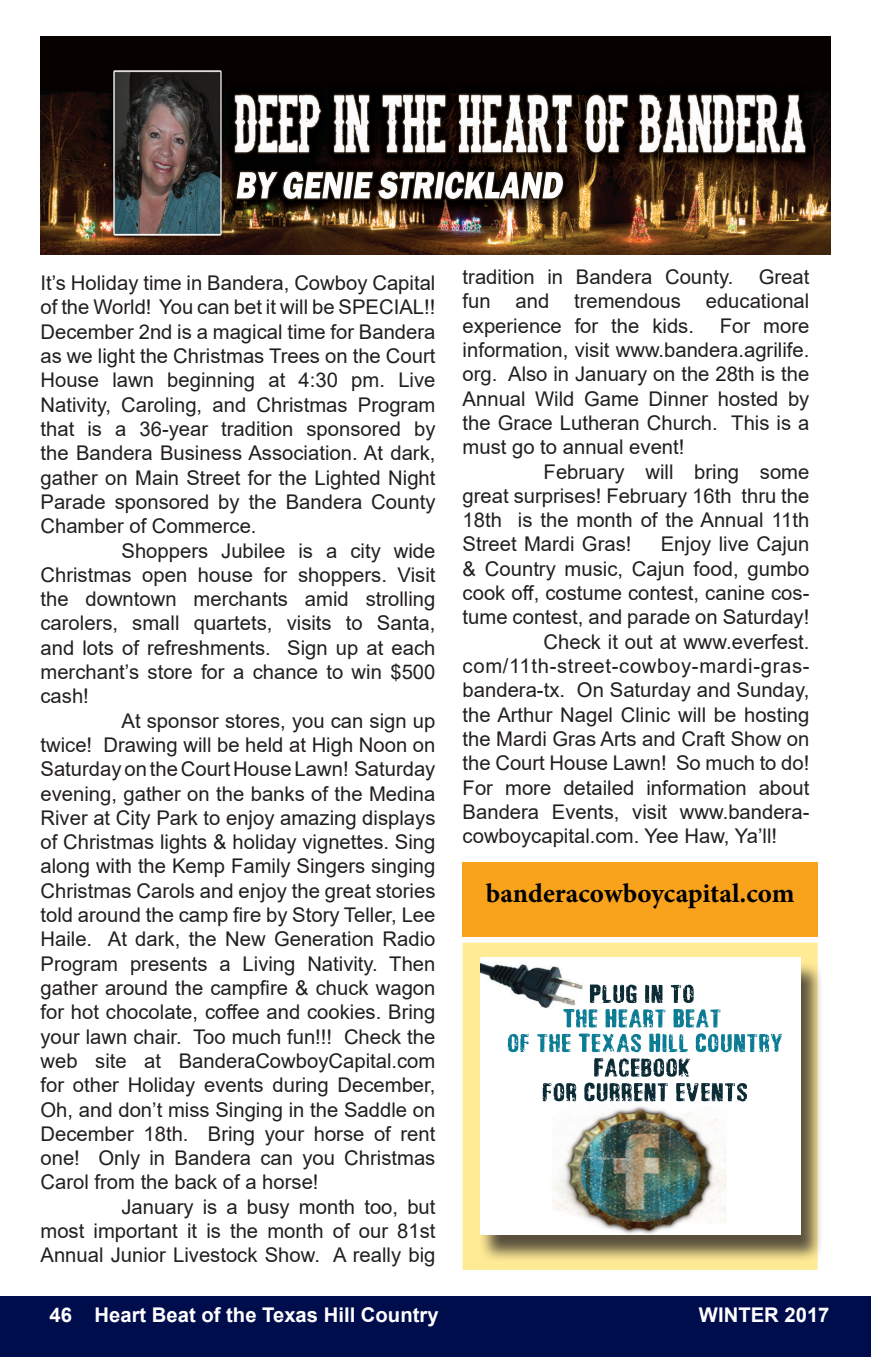
<style>
.page{position:relative;width:871px;height:1357px;background:#fff}
.page>*{position:absolute;margin:0;border:0;box-sizing:border-box;transform-origin:0 0}
.t1{font:700 27px "Minion Pro";color:#000}
.t2{font:20.25px/24.3px "Arial";color:#231f20;text-align:justify}
.t3{font:700 20.25px "Arial";color:#fff}
.t4{font:20.25px "Arial";letter-spacing:.035em;color:#231f20}
</style>
<div class="page">
<hr style="left:870px;top:1296px;width:1px;height:61px;background:#000d4d">
<div style="left:0;top:1296px;width:870px;height:61px;background:#000d4d"></div>
<div style="left:463px;top:862px;width:354px;height:75px;background:#f9a21c"></div>
<img style="left:40px;top:36px;width:790px;height:219px">
<img style="left:380px;top:170px;width:164px;height:30px">
<img style="left:283px;top:172px;width:280px;height:27px">
<div style="left:463px;top:942px;width:354px;height:328px;background:#ffea95"></div>
<div style="left:479px;top:961px;width:344px;height:302px;background:#231f20;opacity:.75"></div>
<img style="left:480px;top:957px;width:320px;height:277px">
<img style="left:590px;top:984px;width:41px;height:19px">
<img style="left:605px;top:1009px;width:11px;height:18px">
<img style="left:696px;top:1034px;width:10px;height:18px">
<img style="left:594px;top:1058px;width:9px;height:18px">
<img style="left:584px;top:1083px;width:10px;height:18px">
<p class="t2" style="left:40px;top:271px;width:396px">It’s Holiday time in Bandera, Cowboy Capital of the World! You can bet it will be SPECIAL!!</p>
<p class="t2" style="left:40px;top:319px;width:396px">December 2nd is a magical time for Bandera as we light the Christmas Trees on the Court House lawn beginning at 4:30 pm. Live Nativity, Caroling, and Christmas Program that is a 36-year tradition sponsored by the Bandera Business Association. At dark, gather on Main Street for the Lighted Night Parade sponsored by the Bandera County Chamber of Commerce.</p>
<p class="t2" style="left:40px;top:538px;width:396px;text-indent:81px">Shoppers Jubilee is a city wide Christmas open house for shoppers. Visit the downtown merchants amid strolling carolers, small quartets, visits to Santa, and lots of refreshments. Sign up at each merchant’s store for a chance to win $500 cash!</p>
<p class="t2" style="left:40px;top:708px;width:396px;text-indent:81px">At sponsor stores, you can sign up twice! Drawing will be held at High Noon on Saturday on the Court House Lawn! Saturday evening, gather on the banks of the Medina River at City Park to enjoy amazing displays of Christmas lights &amp; holiday vignettes. Sing along with the Kemp Family Singers singing Christmas Carols and enjoy the great stories told around the camp fire by Story Teller, Lee Haile. At dark, the New Generation Radio Program presents a Living Nativity. Then gather around the campfire &amp; chuck wagon for hot chocolate, coffee and cookies. Bring your lawn chair. Too much fun!!! Check the web site at BanderaCowboyCapital.com for other Holiday events during December, Oh, and don’t miss Singing in the Saddle on December 18th. Bring your horse of rent one! Only in Bandera can you Christmas Carol from the back of a horse!</p>
<p class="t2" style="left:40px;top:1194px;width:396px;text-indent:81px">January is a busy month too, but most important it is the month of our 81st Annual Junior Livestock Show. A really big</p>
<p class="t2" style="left:463px;top:265px;width:348px;text-indent:296px">Great fun and tremendous educational experience for the kids.</p>
<p class="t2" style="left:463px;top:265px;width:272px">tradition in Bandera County.</p>
<p class="t2" style="left:463px;top:313px;width:348px;text-indent:257px">For more information, visit www.bandera.agrilife. org. Also in January on the 28th is the Annual Wild Game Dinner hosted by the Grace Lutheran Church. This is a must go to annual event!</p>
<p class="t2" style="left:463px;top:459px;width:348px;text-indent:81px">February will bring some great surprises! February 16th thru the 18th is the month of the Annual 11th Street Mardi Gras!</p>
<p class="t2" style="left:661px;top:532px;width:150px">Enjoy live Cajun</p>
<p class="t2" style="left:463px;top:556px;width:348px">&amp; Country music, Cajun food, gumbo</p>
<p class="t2" style="left:463px;top:581px;width:348px">cook off, costume contest, canine cos-</p>
<p class="t2" style="left:463px;top:605px;width:348px">tume contest, and parade on Saturday!</p>
<p class="t2" style="left:544px;top:629px;width:267px">Check it out at www.everfest.</p>
<p class="t4" style="left:463px;top:652px;width:348px">com/11th-street-cowboy-mardi-gras-</p>
<p class="t2" style="left:463px;top:678px;width:348px">bandera-tx. On Saturday and Sunday,</p>
<p class="t2" style="left:463px;top:702px;width:348px">the Arthur Nagel Clinic will be hosting</p>
<p class="t2" style="left:463px;top:726px;width:348px">the Mardi Gras Arts and Craft Show on</p>
<p class="t2" style="left:463px;top:751px;width:348px">the Court House Lawn! So much to do!</p>
<p class="t2" style="left:463px;top:775px;width:348px">For more detailed information about</p>
<p class="t2" style="left:463px;top:799px;width:348px">Bandera Events, visit www.bandera-</p>
<p class="t2" style="left:463px;top:824px;width:316px">cowboycapital.com. Yee Haw, Ya’ll!</p>
<p class="t1" style="left:486px;top:874px;width:310px">banderacowboycapital.com</p>
<p class="t3" style="left:50px;top:1300px;width:390px">46 Heart Beat of the Texas Hill Country</p>
<p class="t3" style="left:699px;top:1300px;width:132px">WINTER 2017</p>
</div>
